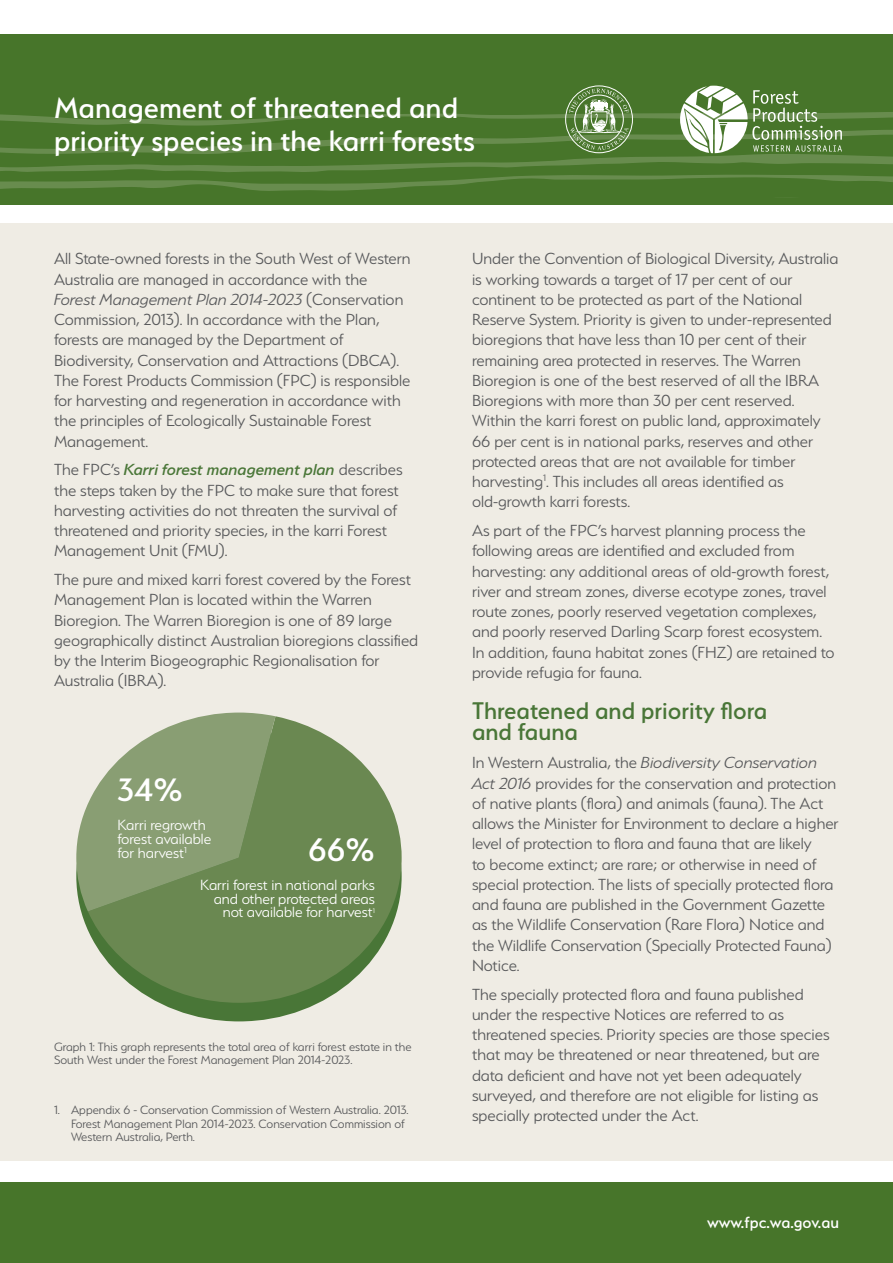
<style>
.page{position:relative;width:893px;height:1263px;background:#fff}
.page>*{position:absolute;margin:0;border:0;box-sizing:border-box;transform-origin:0 0}
.t1{font:500 36.3px "Serenity";color:#fff}
.t2{font:500 33px/33px "Serenity";color:#fff}
.t3{font:500 27px/20.2px "Serenity";color:#497637}
.t4{font:300 18px/20.2px "Serenity";color:#58595b}
.t5{font:500 18px "Serenity";color:#fff}
.t6{font:300 16.5px/14.2px "Serenity";color:#fff}
.t7{font:300 13.5px/13.5px "Serenity";color:#58595b}
.s1{font-style:italic}
.s2{font-weight:500;font-style:italic;color:#497637}
</style>
<div class="page">
<div style="left:0;top:34px;width:893px;height:171px;background:#47752a"></div>
<svg style="left:0;top:86px;width:893px;height:105px"></svg>
<div style="left:0;top:224px;width:893px;height:937px;background:#efece4"></div>
<div style="left:0;top:1182px;width:893px;height:81px;background:#47752a"></div>
<div style="left:76px;top:731px;width:326px;height:290px;background:#497637;border-radius:50%"></div>
<svg style="left:88px;top:716px;width:314px;height:287px;fill:#6a8851"></svg>
<svg style="left:76px;top:712px;width:199px;height:199px;background:#90a37a"></svg>
<h2 class="t2" style="left:54px;top:91px;width:422px">Management of threatened and priority species in the karri forests</h2>
<p class="t4" style="left:54px;top:248px;width:358px">All State-owned forests in the South West of Western Australia are managed in accordance with the <span class="s1">Forest Management Plan 2014-2023</span> (Conservation Commission, 2013). In accordance with the Plan, forests are managed by the Department of Biodiversity, Conservation and Attractions (DBCA).<br>The Forest Products Commission (FPC) is responsible for harvesting and regeneration in accordance with the principles of Ecologically Sustainable Forest Management.</p>
<p class="t4" style="left:54px;top:459px;width:350px">The FPC’s <span class="s2">Karri forest management plan</span> describes the steps taken by the FPC to make sure that forest harvesting activities do not threaten the survival of threatened and priority species, in the karri Forest Management Unit (FMU).</p>
<p class="t4" style="left:54px;top:569px;width:366px">The pure and mixed karri forest covered by the Forest Management Plan is located within the Warren Bioregion. The Warren Bioregion is one of 89 large geographically distinct Australian bioregions classified by the Interim Biogeographic Regionalisation for Australia (IBRA).</p>
<h1 class="t1" style="left:117px;top:770px;width:67px">34%</h1>
<p class="t6" style="left:117px;top:818px;width:95px">Karri regrowth forest available for harvest<sup>1</sup></p>
<h1 class="t1" style="left:308px;top:830px;width:68px">66%</h1>
<p class="t6" style="left:200px;top:878px;width:176px;line-height:13.5px;text-align:right">Karri forest in national parks and other protected areas not available for harvest<sup>1</sup></p>
<p class="t7" style="left:54px;top:1039px;width:359px">Graph 1: This graph represents the total area of karri forest estate in the<br>South West under the Forest Management Plan 2014-2023.</p>
<p class="t7" style="left:71px;top:1103px;width:339px;text-indent:-17px">1. Appendix 6 - Conservation Commission of Western Australia. 2013.<br>Forest Management Plan 2014-2023. Conservation Commission of<br>Western Australia, Perth.</p>
<p class="t4" style="left:472px;top:248px;width:368px">Under the Convention of Biological Diversity, Australia is working towards a target of 17 per cent of our continent to be protected as part of the National Reserve System. Priority is given to under-represented bioregions that have less than 10 per cent of their remaining area protected in reserves. The Warren Bioregion is one of the best reserved of all the IBRA Bioregions with more than 30 per cent reserved.<br>Within the karri forest on public land, approximately 66 per cent is in national parks, reserves and other protected areas that are not available for timber harvesting<sup>1</sup>. This includes all areas identified as old-growth karri forests.</p>
<p class="t4" style="left:472px;top:520px;width:364px">As part of the FPC’s harvest planning process the following areas are identified and excluded from harvesting: any additional areas of old-growth forest, river and stream zones, diverse ecotype zones, travel route zones, poorly reserved vegetation complexes, and poorly reserved Darling Scarp forest ecosystem.<br>In addition, fauna habitat zones (FHZ) are retained to provide refugia for fauna.</p>
<h3 class="t3" style="left:472px;top:701px;width:297px">Threatened and priority flora and fauna</h3>
<p class="t4" style="left:472px;top:752px;width:368px">In Western Australia, the <span class="s1">Biodiversity Conservation Act 2016</span> provides for the conservation and protection of native plants (flora) and animals (fauna). The Act allows the Minister for Environment to declare a higher level of protection to flora and fauna that are likely<br>to become extinct; are rare; or otherwise in need of special protection. The lists of specially protected flora and fauna are published in the Government Gazette as the Wildlife Conservation (Rare Flora) Notice and the Wildlife Conservation (Specially Protected Fauna)<br>Notice.</p>
<p class="t4" style="left:472px;top:984px;width:359px">The specially protected flora and fauna published under the respective Notices are referred to as threatened species. Priority species are those species that may be threatened or near threatened, but are data deficient and have not yet been adequately surveyed, and therefore are not eligible for listing as specially protected under the Act.</p>
<p class="t5" style="left:707px;top:1213px;width:133px">www.fpc.wa.gov.au</p>
</div>
